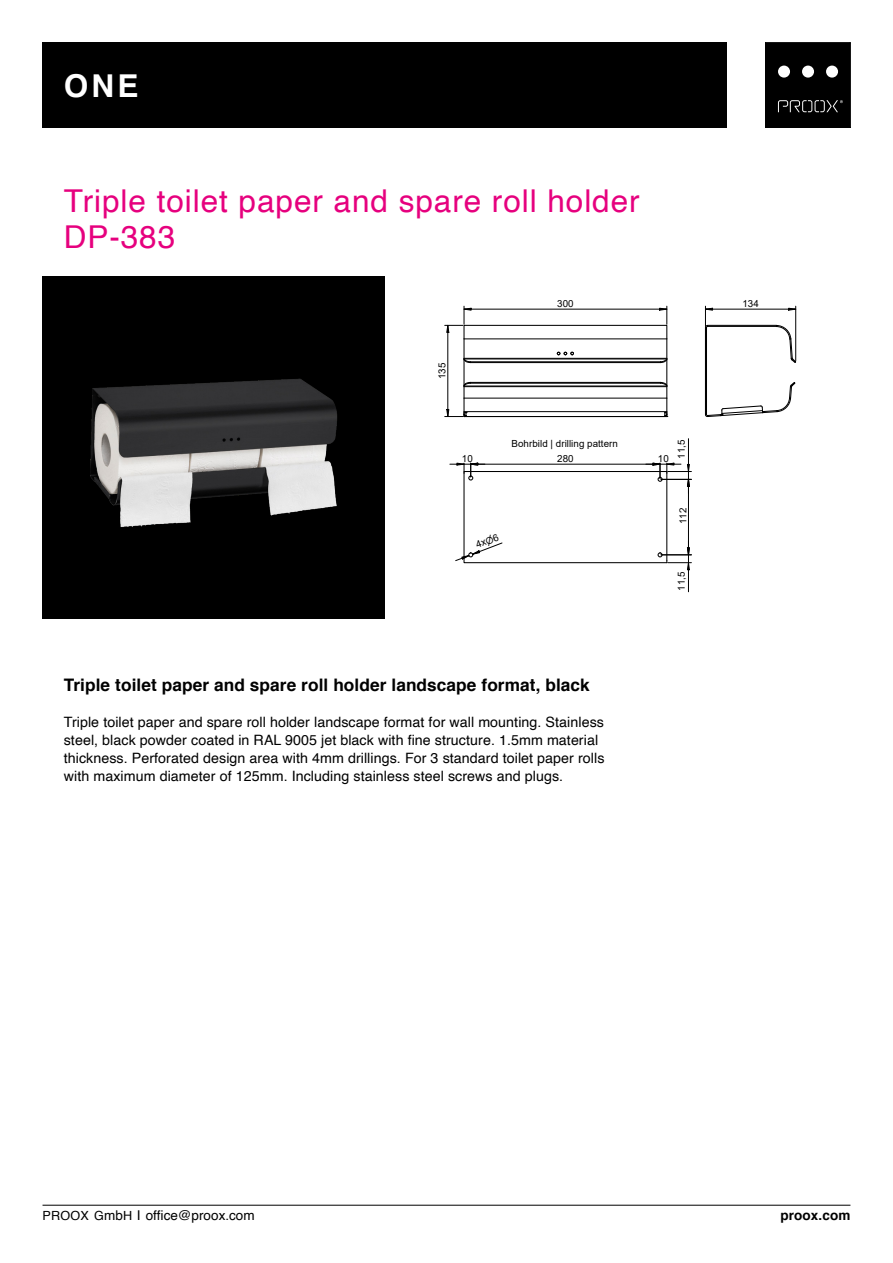
<style>
.page{position:relative;width:893px;height:1263px;background:#fff}
.page>*{position:absolute;margin:0;border:0;box-sizing:border-box;transform-origin:0 0}
.t1{font:31.5px/36px "Helvetica";letter-spacing:.03em;color:#e6007e}
.t2{font:700 31.5px "Helvetica";color:#fff}
.t3{font:700 17.25px "Helvetica";letter-spacing:.005em;color:#000}
.t4{font:14.25px/18px "Helvetica";letter-spacing:.005em;color:#000}
.t5{font:13.5px "Helvetica";color:#000}
.t6{font:700 13.5px "Helvetica";letter-spacing:.01em;color:#000}
.t7{font:9.75px "Arial";letter-spacing:.005em;color:#000}
.s1{font-size:12.6px}
</style>
<div class="page">
<hr style="left:43px;top:1205px;width:807px;height:1px;background:#000">
<div style="left:43px;top:43px;width:684px;height:85px;background:#000"></div>
<div style="left:765px;top:43px;width:85px;height:84px;background:#000"></div>
<div style="left:765px;top:43px;width:85px;height:85px;border:1px solid #000"></div>
<svg style="left:778px;top:100px;width:65px;height:12px"></svg>
<div style="left:778px;top:66px;width:12px;height:12px;background:#fff;border-radius:50%"></div>
<div style="left:826px;top:66px;width:12px;height:12px;background:#fff;border-radius:50%"></div>
<div style="left:802px;top:66px;width:12px;height:12px;background:#fff;border-radius:50%"></div>
<div style="left:43px;top:276px;width:342px;height:343px;background:#000"></div>
<svg style="left:556px;top:351px;width:18px;height:5px"></svg>
<hr style="left:464px;top:416px;width:203px;height:1px;background:#000">
<hr style="left:464px;top:411px;width:203px;height:1px;background:#000">
<hr style="left:464px;top:398px;width:203px;height:1px;background:#000">
<hr style="left:470px;top:361px;width:190px;height:1px;background:#000">
<hr style="left:470px;top:383px;width:190px;height:1px;background:#000">
<hr style="left:470px;top:382px;width:190px;height:1px;background:#000">
<hr style="left:470px;top:362px;width:190px;height:1px;background:#000">
<hr style="left:464px;top:359px;width:203px;height:1px;background:#000">
<hr style="left:464px;top:386px;width:203px;height:1px;background:#000">
<hr style="left:464px;top:358px;width:203px;height:1px;background:#000">
<svg style="left:463px;top:339px;width:8px;height:25px"></svg>
<svg style="left:659px;top:339px;width:9px;height:78px"></svg>
<hr style="left:463px;top:360px;width:2px;height:25px;background:#000">
<hr style="left:464px;top:339px;width:203px;height:1px;background:#000">
<div style="left:463px;top:325px;width:204px;height:14px;border:1px solid #000"></div>
<svg style="left:704px;top:381px;width:92px;height:36px"></svg>
<hr style="left:705px;top:327px;width:1px;height:87px;background:#000">
<hr style="left:706px;top:327px;width:1px;height:87px;background:#000">
<svg style="left:775px;top:324px;width:22px;height:39px"></svg>
<hr style="left:707px;top:326px;width:69px;height:1px;background:#000">
<hr style="left:707px;top:325px;width:69px;height:1px;background:#000">
<hr style="left:471px;top:309px;width:189px;height:1px;background:#000">
<svg style="left:659px;top:306px;width:9px;height:18px"></svg>
<hr style="left:448px;top:332px;width:1px;height:77px;background:#000">
<svg style="left:445px;top:381px;width:26px;height:37px"></svg>
<svg style="left:445px;top:306px;width:27px;height:27px"></svg>
<svg style="left:788px;top:308px;width:9px;height:3px"></svg>
<hr style="left:712px;top:309px;width:77px;height:1px;background:#000">
<svg style="left:705px;top:306px;width:8px;height:22px"></svg>
<hr style="left:795px;top:306px;width:1px;height:55px;background:#000">
<img style="left:90px;top:378px;width:247px;height:149px">
<svg style="left:450px;top:439px;width:241px;height:153px"></svg>
<h1 class="t2" style="left:64px;top:60px;width:76px">ONE</h1>
<h1 class="t1" style="left:64px;top:184px;width:577px">Triple toilet paper and spare roll holder<br>DP-383</h1>
<p class="t7" style="left:435px;top:379px;width:18px;rotate:-90deg">135</p>
<p class="t7" style="left:557px;top:297px;width:18px">300</p>
<p class="t7" style="left:511px;top:436px;width:108px">Bohrbild | drilling pattern</p>
<p class="t7" style="left:462px;top:452px;width:12px">10</p>
<p class="t7" style="left:658px;top:452px;width:12px">10</p>
<p class="t7" style="left:557px;top:452px;width:18px">280</p>
<p class="t7" style="left:675px;top:459px;width:21px;rotate:-90deg">11,5</p>
<p class="t7" style="left:676px;top:524px;width:18px;rotate:-90deg">112</p>
<p class="t7" style="left:675px;top:591px;width:21px;rotate:-90deg">11,5</p>
<p class="t3" style="left:64px;top:671px;width:528px">Triple toilet paper and spare roll holder landscape format, black</p>
<p class="t4" style="left:64px;top:713px;width:542px">Triple toilet paper and spare roll holder landscape format for wall mounting. Stainless steel, black powder coated in RAL 9005 jet black with fine structure. 1.5mm material thickness. Perforated design area with 4mm drillings. For 3 standard toilet paper rolls with maximum diameter of 125mm. Including stainless steel screws and plugs.</p>
<p class="t7" style="left:742px;top:297px;width:18px">134</p>
<p class="t5" style="left:43px;top:1205px;width:214px"><span class="s1">PROOX G</span>mb<span class="s1">H</span> I office@proox.com</p>
<p class="t6" style="left:780px;top:1205px;width:72px">proox.com</p>
</div>
